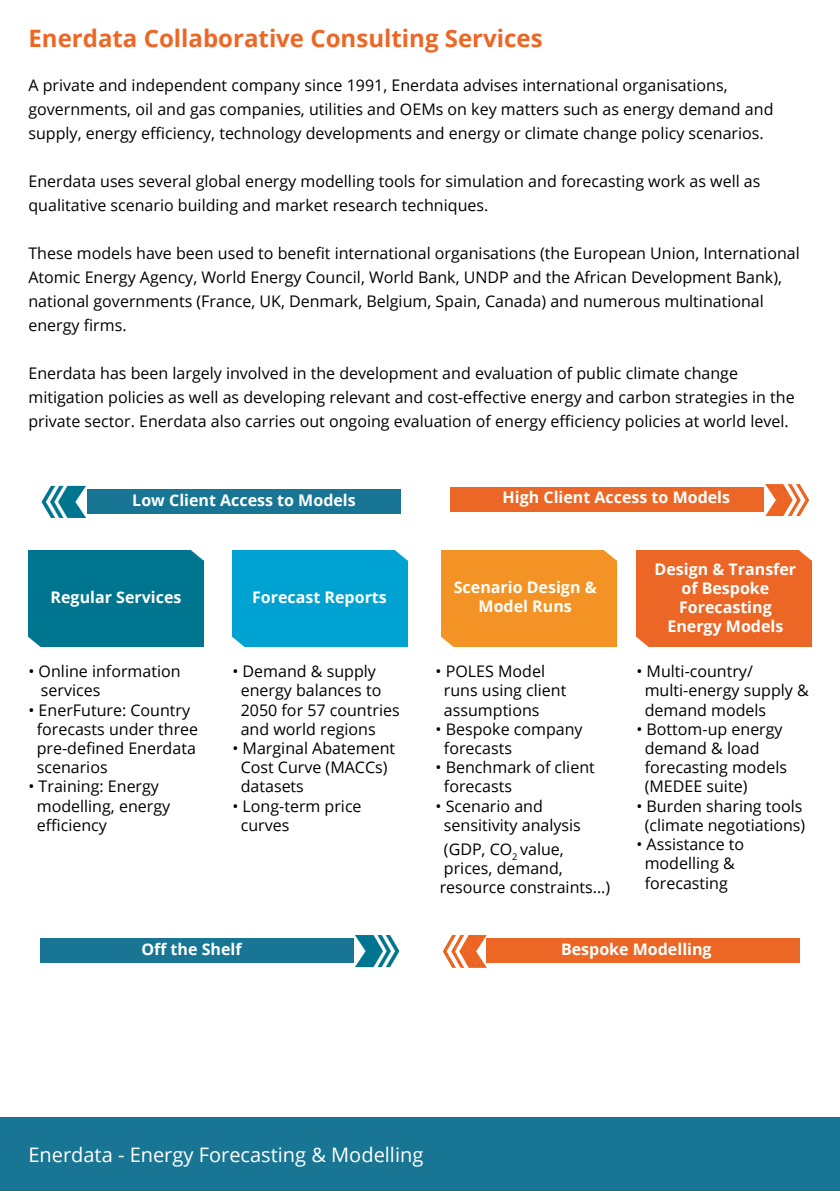
<style>
.page{position:relative;width:840px;height:1191px;background:#fff}
.page>*{position:absolute;margin:0;border:0;box-sizing:border-box;transform-origin:0 0}
.t1{font:700 24px "Open Sans";color:#ec6725}
.t2{font:20px "Open Sans";color:#fff}
.t3{font:16px/19.2px "Open Sans";color:#000}
.t4{font:700 16px/19.2px "Open Sans";color:#fff;text-align:center}
</style>
<div class="page">
<div style="left:0;top:1117px;width:839px;height:74px;background:#187694"></div>
<div style="left:441px;top:550px;width:175px;height:96px;background:#f39325"></div>
<div style="left:232px;top:550px;width:175px;height:96px;background:#00a2d2"></div>
<div style="left:28px;top:550px;width:175px;height:96px;background:#00758f"></div>
<div style="left:636px;top:550px;width:175px;height:96px;background:#ec6625"></div>
<div style="left:449px;top:488px;width:314px;height:24px;background:#ec6725"></div>
<div style="left:87px;top:489px;width:313px;height:24px;background:#187694"></div>
<div style="left:486px;top:938px;width:313px;height:24px;background:#ec6725"></div>
<div style="left:40px;top:938px;width:313px;height:24px;background:#187694"></div>
<img style="left:765px;top:484px;width:44px;height:33px">
<img style="left:442px;top:935px;width:45px;height:33px">
<img style="left:41px;top:485px;width:45px;height:33px">
<img style="left:355px;top:935px;width:45px;height:33px">
<h1 class="t1" style="left:28px;top:21px;width:515px">Enerdata Collaborative Consulting Services</h1>
<p class="t3" style="left:28px;top:72px;width:746px;line-height:24px">A private and independent company since 1991, Enerdata advises international organisations, governments, oil and gas companies, utilities and OEMs on key matters such as energy demand and supply, energy efficiency, technology developments and energy or climate change policy scenarios.</p>
<p class="t3" style="left:28px;top:168px;width:733px;line-height:24px">Enerdata uses several global energy modelling tools for simulation and forecasting work as well as qualitative scenario building and market research techniques.</p>
<p class="t3" style="left:28px;top:240px;width:772px;line-height:24px">These models have been used to benefit international organisations (the European Union, International Atomic Energy Agency, World Energy Council, World Bank, UNDP and the African Development Bank), national governments (France, UK, Denmark, Belgium, Spain, Canada) and numerous multinational energy firms.</p>
<p class="t3" style="left:28px;top:360px;width:767px;line-height:24px">Enerdata has been largely involved in the development and evaluation of public climate change mitigation policies as well as developing relevant and cost-effective energy and carbon strategies in the private sector. Enerdata also carries out ongoing evaluation of energy efficiency policies at world level.</p>
<p class="t4" style="left:132px;top:490px;width:225px">Low Client Access to Models</p>
<p class="t4" style="left:502px;top:487px;width:229px">High Client Access to Models</p>
<p class="t4" style="left:51px;top:587px;width:132px">Regular Services</p>
<p class="t4" style="left:252px;top:587px;width:136px">Forecast Reports</p>
<p class="t4" style="left:453px;top:577px;width:144px">Scenario Design &amp;<br>Model Runs</p>
<p class="t3" style="left:41px;top:661px;width:141px;text-indent:-12px">• Online information services</p>
<p class="t3" style="left:37px;top:700px;width:163px;text-indent:-8px">• EnerFuture: Country forecasts under three pre-defined Enerdata scenarios</p>
<p class="t3" style="left:37px;top:776px;width:135px;text-indent:-8px">• Training: Energy modelling, energy efficiency</p>
<p class="t3" style="left:240px;top:661px;width:160px;text-indent:-8px">• Demand &amp; supply energy balances to<br>2050 for 57 countries and world regions</p>
<p class="t3" style="left:240px;top:738px;width:156px;text-indent:-8px">• Marginal Abatement<br>Cost Curve (MACCs) datasets</p>
<p class="t3" style="left:240px;top:796px;width:122px;text-indent:-8px">• Long-term price curves</p>
<p class="t3" style="left:443px;top:661px;width:124px;text-indent:-8px">• POLES Model runs using client assumptions</p>
<p class="t3" style="left:443px;top:719px;width:140px;text-indent:-8px">• Bespoke company forecasts</p>
<p class="t3" style="left:443px;top:757px;width:152px;text-indent:-8px">• Benchmark of client forecasts</p>
<p class="t3" style="left:443px;top:796px;width:138px;text-indent:-8px">• Scenario and sensitivity analysis</p>
<p class="t3" style="left:439px;top:839px;width:172px">(GDP, CO<sub>2</sub> value, prices, demand, resource constraints...)</p>
<p class="t4" style="left:654px;top:559px;width:143px">Design &amp; Transfer of Bespoke<br>Forecasting<br>Energy Models</p>
<p class="t3" style="left:644px;top:661px;width:165px;text-indent:-8px">• Multi-country/ multi-energy supply &amp; demand models</p>
<p class="t3" style="left:644px;top:719px;width:144px;text-indent:-8px">• Bottom-up energy demand &amp; load forecasting models (MEDEE suite)</p>
<p class="t3" style="left:636px;top:796px;width:170px;text-align:center">• Burden sharing tools (climate negotiations)</p>
<p class="t3" style="left:636px;top:834px;width:109px;text-align:center">• Assistance to modelling &amp; forecasting</p>
<p class="t4" style="left:141px;top:939px;width:102px">Off the Shelf</p>
<p class="t4" style="left:560px;top:938px;width:152px">Bespoke Modelling</p>
<p class="t2" style="left:28px;top:1140px;width:396px">Enerdata - Energy Forecasting &amp; Modelling</p>
</div>
